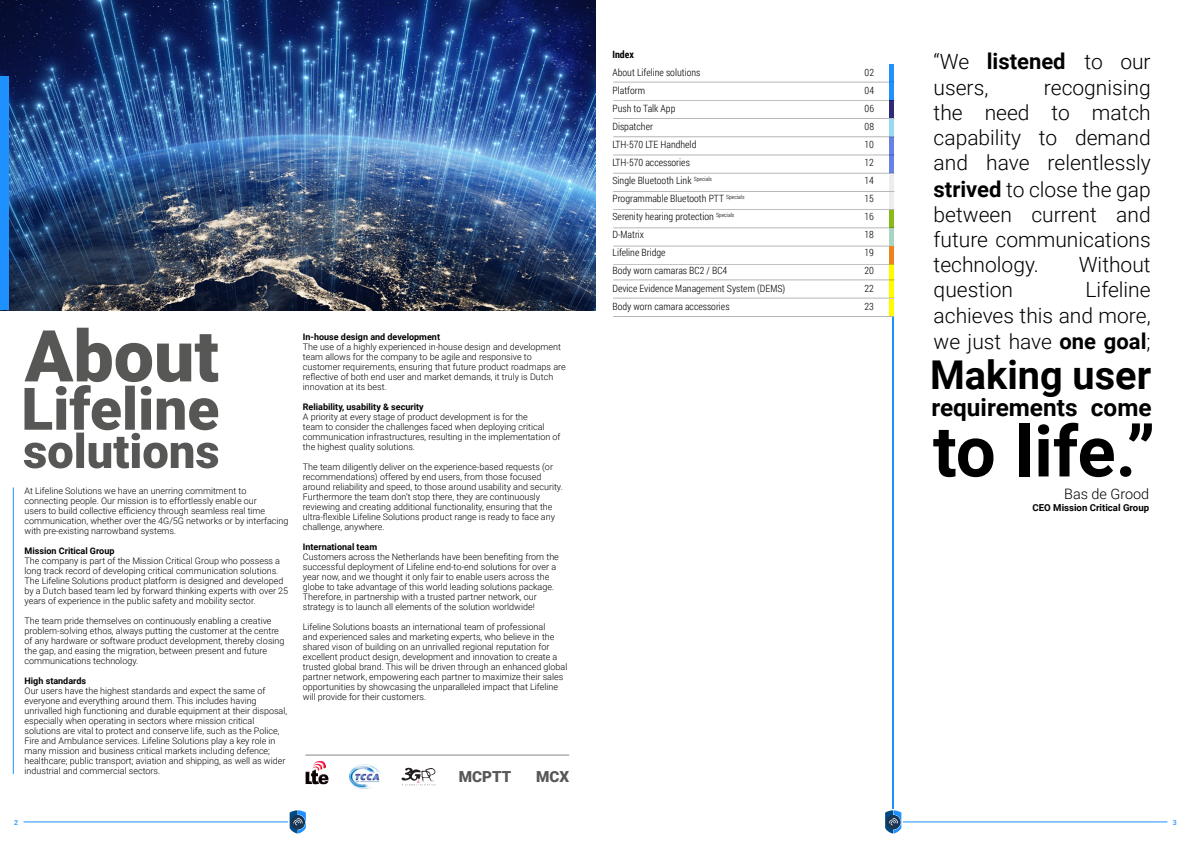
<style>
.page{position:relative;width:1191px;height:842px;background:#fff}
.page>*{position:absolute;margin:0;border:0;box-sizing:border-box;transform-origin:0 0}
.t1{font:700 70.7px "Roboto";letter-spacing:-.005em;color:#000}
.t2{font:700 39.7px "Roboto";color:#000}
.t3{font:700 24.4px "Roboto";color:#000}
.t4{font:300 21px/25.4px "Roboto";color:#000;text-align:justify}
.t5{font:900 15.2px "Roboto";color:#575756}
.t6{font:300 14.4px "Roboto";color:#000}
.t7{font:300 10px "Roboto Condensed";color:#000}
.t8{font:700 10px "Roboto Condensed";color:#000}
.t9{font:700 9.6px "Roboto";color:#000}
.t10{font:300 9px/10px "Roboto";color:#000}
.t11{font:700 9px "Roboto";color:#000}
.t12{font:500 7px "Roboto";color:#1e90ff}
.s1{font-weight:700;font-size:22px}
</style>
<div class="page">
<hr style="left:892px;top:317px;width:2px;height:492px;background:#1e90ff">
<div style="left:889px;top:155px;width:5px;height:18px;background:#6881e7"></div>
<div style="left:889px;top:119px;width:5px;height:17px;background:#96dbee"></div>
<div style="left:889px;top:192px;width:5px;height:17px;background:#ededed"></div>
<div style="left:889px;top:64px;width:5px;height:18px;background:#1e90ff"></div>
<div style="left:889px;top:137px;width:5px;height:17px;background:#6881e7"></div>
<div style="left:889px;top:210px;width:5px;height:17px;background:#89ba17"></div>
<div style="left:889px;top:101px;width:5px;height:17px;background:#2d2a77"></div>
<div style="left:889px;top:281px;width:5px;height:16px;background:#fffc00"></div>
<div style="left:889px;top:299px;width:5px;height:17px;background:#fffc00"></div>
<div style="left:889px;top:174px;width:5px;height:17px;background:#ededed"></div>
<div style="left:889px;top:265px;width:5px;height:17px;background:#fffc00"></div>
<hr style="left:613px;top:82px;width:281px;height:1px;background:#000">
<hr style="left:613px;top:316px;width:281px;height:1px;background:#000">
<hr style="left:613px;top:155px;width:281px;height:1px;background:#000">
<hr style="left:613px;top:228px;width:281px;height:1px;background:#000">
<hr style="left:613px;top:118px;width:281px;height:1px;background:#000">
<hr style="left:613px;top:298px;width:281px;height:1px;background:#000">
<hr style="left:613px;top:191px;width:281px;height:1px;background:#000">
<hr style="left:613px;top:264px;width:281px;height:1px;background:#000">
<hr style="left:613px;top:100px;width:281px;height:1px;background:#000">
<hr style="left:613px;top:280px;width:281px;height:1px;background:#000">
<hr style="left:613px;top:173px;width:281px;height:1px;background:#000">
<hr style="left:613px;top:246px;width:281px;height:1px;background:#000">
<hr style="left:613px;top:137px;width:281px;height:1px;background:#000">
<hr style="left:613px;top:209px;width:281px;height:1px;background:#000">
<img style="left:0;top:0;width:595px;height:310px">
<div style="left:0;top:77px;width:9px;height:233px;background:#1e90ff"></div>
<hr style="left:13px;top:487px;width:1px;height:287px;background:#1e90ff">
<svg style="left:24px;top:328px;width:194px;height:140px"></svg>
<img style="left:349px;top:765px;width:31px;height:23px">
<img style="left:312px;top:761px;width:14px;height:8px">
<img style="left:305px;top:769px;width:23px;height:15px">
<svg style="left:401px;top:767px;width:35px;height:18px"></svg>
<hr style="left:305px;top:755px;width:264px;height:1px;background:#000">
<div style="left:889px;top:83px;width:5px;height:17px;background:#1e90ff"></div>
<div style="left:889px;top:228px;width:5px;height:18px;background:#a7d5c2"></div>
<div style="left:889px;top:247px;width:5px;height:17px;background:#f0821d"></div>
<svg style="left:885px;top:810px;width:16px;height:23px"></svg>
<svg style="left:290px;top:810px;width:16px;height:23px"></svg>
<hr style="left:903px;top:822px;width:264px;height:1px;background:#1e90ff">
<hr style="left:24px;top:822px;width:264px;height:1px;background:#1e90ff">
<p class="t10" style="left:25px;top:485px;width:265px">At Lifeline Solutions we have an unerring commitment to connecting people. Our mission is to effortlessly enable our<br>users to build collective efficiency through seamless real time communication, whether over the 4G/5G networks or by interfacing with pre-existing narrowband systems.</p>
<p class="t11" style="left:25px;top:544px;width:91px">Mission Critical Group</p>
<p class="t10" style="left:25px;top:555px;width:265px">The company is part of the Mission Critical Group who possess a long track record of developing critical communication solutions.<br>The Lifeline Solutions product platform is designed and developed by a Dutch based team led by forward thinking experts with over 25 years of experience in the public safety and mobility sector.</p>
<p class="t10" style="left:25px;top:615px;width:261px">The team pride themselves on continuously enabling a creative problem-solving ethos, always putting the customer at the centre of any hardware or software product development, thereby closing the gap, and easing the migration, between present and future communications technology.</p>
<p class="t11" style="left:25px;top:674px;width:63px">High standards</p>
<p class="t10" style="left:25px;top:685px;width:264px">Our users have the highest standards and expect the same of everyone and everything around them. This includes having unrivalled high functioning and durable equipment at their disposal, especially when operating in sectors where mission critical solutions are vital to protect and conserve life, such as the Police, Fire and Ambulance services. Lifeline Solutions play a key role in many mission and business critical markets including defence; healthcare; public transport; aviation and shipping, as well as wider industrial and commercial sectors.</p>
<p class="t11" style="left:303px;top:330px;width:139px">In-house design and development</p>
<p class="t10" style="left:303px;top:341px;width:264px">The use of a highly experienced in-house design and development team allows for the company to be agile and responsive to customer requirements, ensuring that future product roadmaps are reflective of both end user and market demands, it truly is Dutch innovation at its best.</p>
<p class="t11" style="left:303px;top:400px;width:122px">Reliability, usability &amp; security</p>
<p class="t10" style="left:303px;top:411px;width:259px">A priority at every stage of product development is for the<br>team to consider the challenges faced when deploying critical communication infrastructures, resulting in the implementation of the highest quality solutions.</p>
<p class="t10" style="left:303px;top:461px;width:261px">The team diligently deliver on the experience-based requests (or recommendations) offered by end users, from those focused around reliability and speed, to those around usability and security.<br>Furthermore the team don’t stop there, they are continuously reviewing and creating additional functionality, ensuring that the ultra-flexible Lifeline Solutions product range is ready to face any challenge, anywhere.</p>
<p class="t11" style="left:303px;top:540px;width:76px">International team</p>
<p class="t10" style="left:303px;top:551px;width:257px">Customers across the Netherlands have been benefiting from the successful deployment of Lifeline end-to-end solutions for over a year now, and we thought it only fair to enable users across the globe to take advantage of this world leading solutions package.<br>Therefore, in partnership with a trusted partner network, our strategy is to launch all elements of the solution worldwide!</p>
<p class="t10" style="left:303px;top:621px;width:266px">Lifeline Solutions boasts an international team of professional<br>and experienced sales and marketing experts, who believe in the shared vison of building on an unrivalled regional reputation for excellent product design, development and innovation to create a trusted global brand. This will be driven through an enhanced global partner network, empowering each partner to maximize their sales opportunities by showcasing the unparalleled impact that Lifeline will provide for their customers.</p>
<h3 class="t5" style="left:459px;top:766px;width:54px">MCPTT</h3>
<h3 class="t5" style="left:536px;top:766px;width:35px">MCX</h3>
<p class="t8" style="left:612px;top:48px;width:23px">Index</p>
<p class="t7" style="left:612px;top:66px;width:89px">About Lifeline solutions</p>
<p class="t7" style="left:864px;top:66px;width:11px">02</p>
<p class="t7" style="left:612px;top:84px;width:34px">Platform</p>
<p class="t7" style="left:864px;top:84px;width:11px">04</p>
<p class="t7" style="left:612px;top:102px;width:64px">Push to Talk App</p>
<p class="t7" style="left:864px;top:102px;width:11px">06</p>
<p class="t7" style="left:612px;top:120px;width:42px">Dispatcher</p>
<p class="t7" style="left:864px;top:120px;width:11px">08</p>
<p class="t7" style="left:612px;top:138px;width:85px">LTH-570 LTE Handheld</p>
<p class="t7" style="left:864px;top:138px;width:11px">10</p>
<p class="t7" style="left:612px;top:156px;width:79px">LTH-570 accessories</p>
<p class="t7" style="left:864px;top:156px;width:11px">12</p>
<p class="t7" style="left:612px;top:174px;width:101px">Single Bluetooth Link <sup>Specials</sup></p>
<p class="t7" style="left:864px;top:174px;width:11px">14</p>
<p class="t7" style="left:612px;top:192px;width:133px">Programmable Bluetooth PTT <sup>Specials</sup></p>
<p class="t7" style="left:864px;top:192px;width:11px">15</p>
<p class="t7" style="left:612px;top:210px;width:123px">Serenity hearing protection <sup>Specials</sup></p>
<p class="t7" style="left:864px;top:210px;width:11px">16</p>
<p class="t7" style="left:612px;top:228px;width:33px">D-Matrix</p>
<p class="t7" style="left:864px;top:228px;width:11px">18</p>
<p class="t7" style="left:612px;top:246px;width:55px">Lifeline Bridge</p>
<p class="t7" style="left:864px;top:246px;width:11px">19</p>
<p class="t7" style="left:612px;top:264px;width:116px">Body worn camaras BC2 / BC4</p>
<p class="t7" style="left:864px;top:264px;width:11px">20</p>
<p class="t7" style="left:612px;top:282px;width:174px">Device Evidence Management System (DEMS)</p>
<p class="t7" style="left:864px;top:282px;width:11px">22</p>
<p class="t7" style="left:612px;top:300px;width:119px">Body worn camara accessories</p>
<p class="t7" style="left:864px;top:300px;width:11px">23</p>
<h3 class="t4" style="left:933px;top:48px;width:218px">“We <span class="s1">listened</span> to our users,</h3>
<h3 class="t4" style="left:933px;top:74px;width:219px;text-indent:110px">recognising the need to match capability to demand and have relentlessly <span class="s1">strived</span> to close the gap between current and future communications technology.</h3>
<h3 class="t4" style="left:1078px;top:251px;width:73px">Without</h3>
<h3 class="t4" style="left:933px;top:276px;width:219px;line-height:25.8px;text-indent:152px">Lifeline achieves this and more, we just have <span class="s1">one goal</span>;</h3>
<h2 class="t2" style="left:930px;top:347px;width:223px">Making user</h2>
<h3 class="t3" style="left:931px;top:390px;width:222px">requirements come</h3>
<h1 class="t1" style="left:933px;top:402px;width:224px">to life.”</h1>
<h3 class="t6" style="left:1064px;top:484px;width:86px">Bas de Grood</h3>
<p class="t9" style="left:1032px;top:501px;width:118px">CEO Mission Critical Group</p>
<h3 class="t4" style="left:933px;top:276px;width:81px">question</h3>
<p class="t12" style="left:14px;top:817px;width:5px">2</p>
<p class="t12" style="left:1173px;top:817px;width:5px">3</p>
</div>
